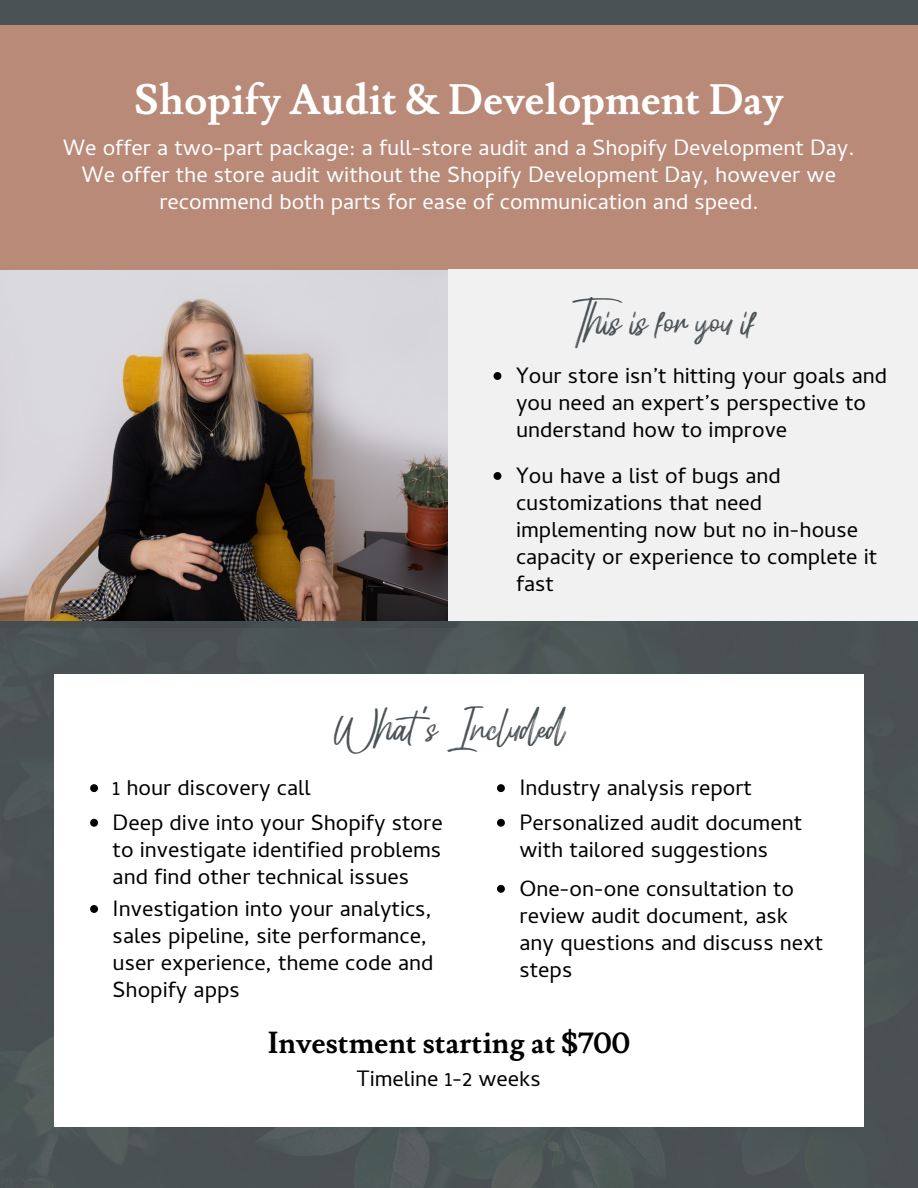
<style>
.page{position:relative;width:918px;height:1188px;background:#fff}
.page>*{position:absolute;margin:0;border:0;box-sizing:border-box;transform-origin:0 0}
.t1{font:45px "Hellotropica";color:#4b5256}
.t2{font:700 42px "Lusitana";color:#fff}
.t3{font:700 30px "Lusitana";color:#000}
.t4{font:22.5px/27px "Cambay";color:#000}
.t5{font:22.5px/27px "Cambay";color:#fff;text-align:center}
</style>
<div class="page">
<img style="left:0;top:270px;width:449px;height:352px">
<div style="left:0;top:21px;width:918px;height:249px;background:#ba8a79"></div>
<div style="left:449px;top:270px;width:469px;height:352px;background:#f1f1f1"></div>
<div style="left:0;top:0;width:918px;height:25px;background:#4b5256"></div>
<div style="left:0;top:622px;width:918px;height:566px;background:#4b5256"></div>
<svg style="left:494px;top:372px;width:7px;height:8px"></svg>
<div style="left:54px;top:675px;width:810px;height:452px;background:#fff"></div>
<svg style="left:494px;top:472px;width:7px;height:8px"></svg>
<svg style="left:90px;top:784px;width:8px;height:8px"></svg>
<svg style="left:90px;top:819px;width:8px;height:8px"></svg>
<svg style="left:90px;top:905px;width:8px;height:8px"></svg>
<svg style="left:497px;top:784px;width:8px;height:8px"></svg>
<svg style="left:497px;top:819px;width:8px;height:8px"></svg>
<svg style="left:497px;top:885px;width:8px;height:8px"></svg>
<p class="t2" style="left:134px;top:74px;width:651px">Shopify Audit &amp; Development Day</p>
<p class="t5" style="left:63px;top:134px;width:793px">We offer a two-part package: a full-store audit and a Shopify Development Day.<br>We offer the store audit without the Shopify Development Day, however we recommend both parts for ease of communication and speed.</p>
<p class="t1" style="left:571px;top:294px;width:186px">This is for you if</p>
<p class="t4" style="left:516px;top:362px;width:373px">Your store isn’t hitting your goals and you need an expert’s perspective to understand how to improve</p>
<p class="t4" style="left:516px;top:462px;width:363px">You have a list of bugs and customizations that need implementing now but no in-house capacity or experience to complete it fast</p>
<p class="t1" style="left:333px;top:700px;width:233px">What's Included</p>
<p class="t4" style="left:113px;top:774px;width:199px">1 hour discovery call</p>
<p class="t4" style="left:113px;top:809px;width:332px;text-align:justify">Deep dive into your Shopify store to investigate identified problems and find other technical issues</p>
<p class="t4" style="left:113px;top:895px;width:322px">Investigation into your analytics, sales pipeline, site performance, user experience, theme code and<br>Shopify apps</p>
<p class="t4" style="left:520px;top:774px;width:234px">Industry analysis report</p>
<p class="t4" style="left:520px;top:809px;width:284px">Personalized audit document with tailored suggestions</p>
<p class="t4" style="left:520px;top:875px;width:305px">One-on-one consultation to review audit document, ask any questions and discuss next steps</p>
<p class="t3" style="left:268px;top:1025px;width:364px">Investment starting at $700</p>
<p class="t4" style="left:357px;top:1065px;width:185px">Timeline 1-2 weeks</p>
</div>
